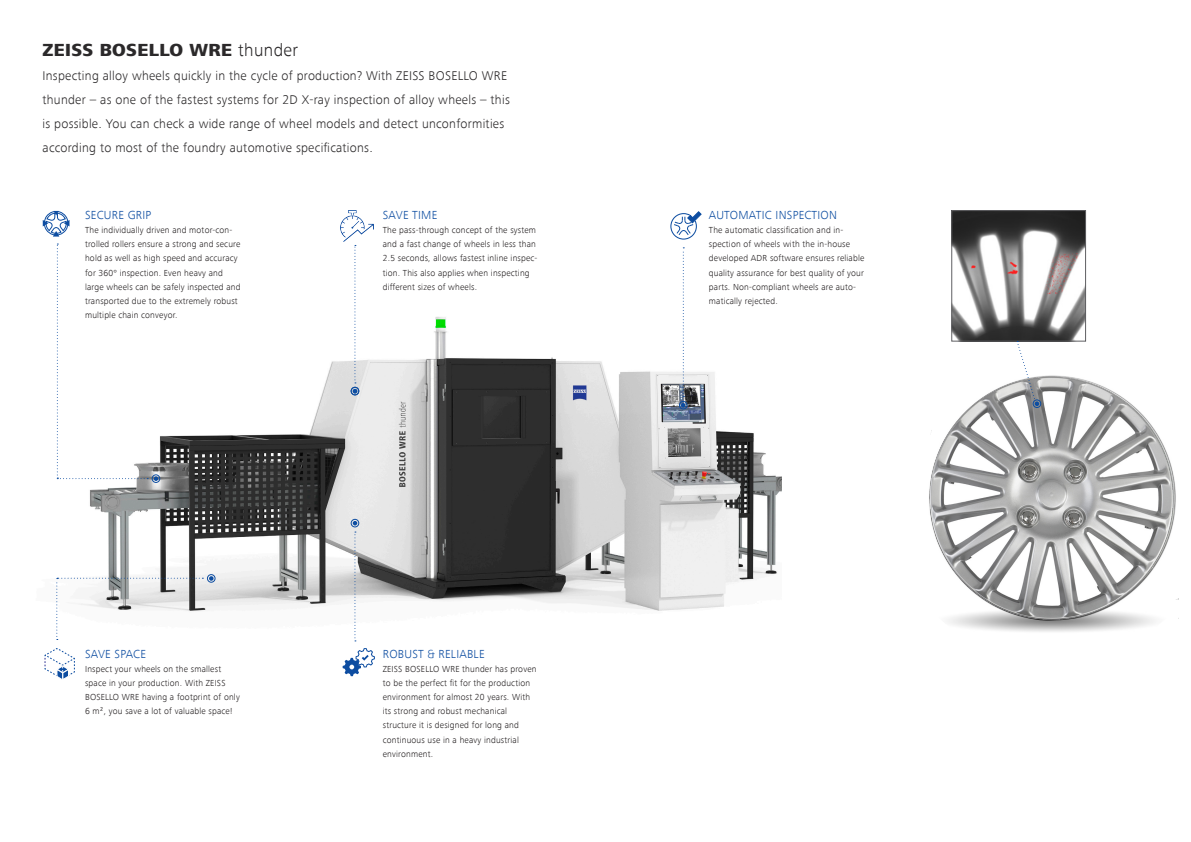
<style>
.page{position:relative;width:1191px;height:842px;background:#fff}
.page>*{position:absolute;margin:0;border:0;box-sizing:border-box;transform-origin:0 0}
.head_18_bd{font:800 18px "ZEISS Frutiger Next W1 G";letter-spacing:.02em;color:#2b292a}
.head_18_bd-2{font:300 13px/24px "ZEISS Frutiger Next W1 G";letter-spacing:.02em;color:#2b292a}
.copy_8_lt{font:300 12px "ZEISS Frutiger Next W1 G";letter-spacing:.02em;color:#0d4da1}
.copy_8_lt-2{font:300 9px/14.2px "ZEISS Frutiger Next W1 G";letter-spacing:.02em;color:#231f20}
.s1{font-weight:300}
</style>
<div class="page">
<img style="left:42px;top:210px;width:740px;height:467px">
<svg style="left:56px;top:578px;width:147px;height:62px"></svg>
<svg style="left:354px;top:531px;width:2px;height:110px"></svg>
<svg style="left:354px;top:245px;width:2px;height:138px"></svg>
<svg style="left:57px;top:244px;width:91px;height:235px"></svg>
<div style="left:66px;top:215px;width:24px;height:23px;background:#fff;border-radius:50%"></div>
<svg style="left:44px;top:648px;width:31px;height:32px"></svg>
<img style="left:341px;top:211px;width:33px;height:31px">
<svg style="left:343px;top:648px;width:32px;height:28px"></svg>
<svg style="left:43px;top:211px;width:26px;height:26px"></svg>
<div style="left:152px;top:475px;width:8px;height:8px;border:1px solid #0d4da1;border-radius:50%"></div>
<svg style="left:154px;top:476px;width:4px;height:5px"></svg>
<div style="left:351px;top:519px;width:8px;height:8px;border:1px solid #0d4da1;border-radius:50%"></div>
<svg style="left:353px;top:521px;width:4px;height:4px"></svg>
<div style="left:207px;top:574px;width:8px;height:8px;border:1px solid #0d4da1;border-radius:50%"></div>
<svg style="left:209px;top:576px;width:5px;height:5px"></svg>
<div style="left:351px;top:387px;width:8px;height:8px;border:1px solid #0d4da1;border-radius:50%"></div>
<svg style="left:353px;top:389px;width:4px;height:4px"></svg>
<svg style="left:683px;top:247px;width:1px;height:150px"></svg>
<svg style="left:670px;top:211px;width:31px;height:29px"></svg>
<div style="left:679px;top:401px;width:8px;height:8px;border:1px solid #0d4da1;border-radius:50%"></div>
<svg style="left:681px;top:403px;width:4px;height:4px"></svg>
<img style="left:951px;top:333px;width:190px;height:299px">
<img style="left:953px;top:212px;width:131px;height:127px">
<div style="left:951px;top:210px;width:135px;height:131px;border:1px solid #5f5f62"></div>
<img style="left:929px;top:371px;width:250px;height:255px">
<div style="left:1033px;top:400px;width:8px;height:8px;border:1px solid #0d4da1;border-radius:50%"></div>
<svg style="left:1016px;top:341px;width:23px;height:65px"></svg>
<p class="head_18_bd" style="left:43px;top:39px;width:257px">ZEISS BOSELLO WRE <span class="s1">thunder</span></p>
<p class="head_18_bd-2" style="left:43px;top:63px;width:469px">Inspecting alloy wheels quickly in the cycle of production? With ZEISS BOSELLO WRE thunder – as one of the fastest systems for 2D X-ray inspection of alloy wheels – this is possible. You can check a wide range of wheel models and detect unconformities according to most of the foundry automotive specifications.</p>
<p class="copy_8_lt" style="left:85px;top:208px;width:68px">SECURE GRIP</p>
<p class="copy_8_lt-2" style="left:85px;top:223px;width:157px">The individually driven and motor-con&shy;trolled rollers ensure a strong and secure hold as well as high speed and accuracy for 360° inspection. Even heavy and large wheels can be safely inspected and transported due to the extremely robust</p>
<p class="copy_8_lt-2" style="left:85px;top:308px;width:94px">multiple chain conveyor.</p>
<p class="copy_8_lt" style="left:85px;top:647px;width:63px">SAVE SPACE</p>
<p class="copy_8_lt-2" style="left:85px;top:662px;width:156px">Inspect your wheels on the smallest space in your production. With ZEISS BOSELLO WRE having a footprint of only 6 m², you save a lot of valuable space!</p>
<p class="copy_8_lt" style="left:383px;top:208px;width:56px">SAVE TIME</p>
<p class="copy_8_lt-2" style="left:383px;top:223px;width:156px">The pass-through concept of the system and a fast change of wheels in less than 2.5 seconds, allows fastest inline inspec&shy;tion. This also applies when inspecting different sizes of wheels.</p>
<p class="copy_8_lt" style="left:383px;top:647px;width:103px">ROBUST &amp; RELIABLE</p>
<p class="copy_8_lt-2" style="left:383px;top:662px;width:155px">ZEISS BOSELLO WRE thunder has proven to be the perfect fit for the production environment for almost 20 years. With</p>
<p class="copy_8_lt-2" style="left:383px;top:704px;width:138px">its strong and robust mechanical structure it is designed for long and continuous use in a heavy industrial environment.</p>
<p class="copy_8_lt" style="left:709px;top:208px;width:130px">AUTOMATIC INSPECTION</p>
<p class="copy_8_lt-2" style="left:709px;top:223px;width:157px">The automatic classification and in&shy;spection of wheels with the in-house developed ADR software ensures reliable quality assurance for best quality of your parts. Non-compliant wheels are auto&shy;matically rejected.</p>
</div>
